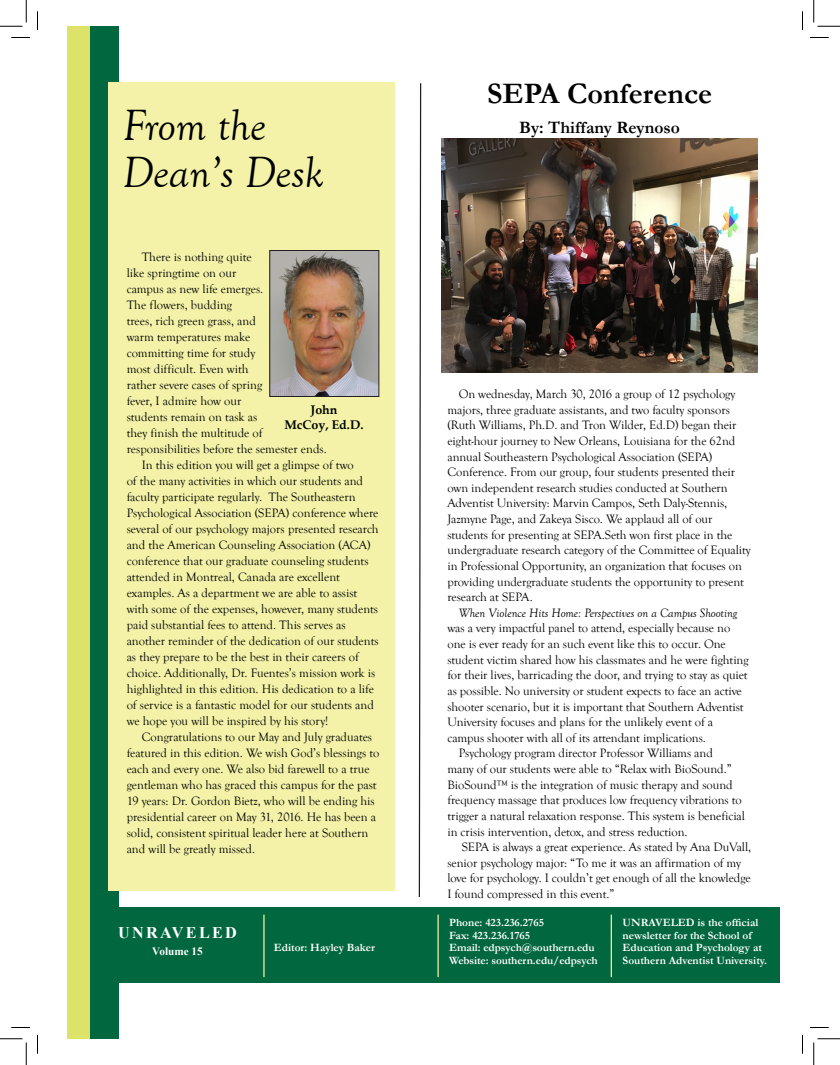
<style>
.page{position:relative;width:840px;height:1065px;background:#fff}
.page>*{position:absolute;margin:0;border:0;box-sizing:border-box;transform-origin:0 0}
.t1{font:italic 45px/47.5px "Goudy Old Style T";color:#000}
.t2{font:700 30px "Garamond";color:#000}
.t3{font:700 17.5px "Garamond";color:#000}
.t4{font:700 16.25px "Times New Roman";letter-spacing:.14em;color:#fff}
.t5{font:12.5px/15.6px "Goudy Old Style T";letter-spacing:-.005em;color:#000}
.t6{font:italic 12.5px "Goudy Old Style T";letter-spacing:-.005em;color:#000}
.t7{font:700 12.5px/15px "Palatino Linotype";color:#000;text-align:center}
.t8{font:700 11.25px/12.5px "Garamond";color:#fff}
.t9{font:700 11.25px "Times New Roman";color:#fff}
</style>
<div class="page">
<svg style="left:89px;top:26px;width:30px;height:1013px;background:#338347"></svg>
<div style="left:67px;top:26px;width:22px;height:1013px;background:#dde269"></div>
<div style="left:109px;top:82px;width:286px;height:809px;background:#f3f2a8"></div>
<svg style="left:418px;top:83px;width:4px;height:814px"></svg>
<div style="left:95px;top:907px;width:685px;height:75px;background:#00673e"></div>
<hr style="left:263px;top:915px;width:2px;height:62px;background:#f3f2a8">
<hr style="left:437px;top:915px;width:2px;height:62px;background:#f3f2a8">
<hr style="left:611px;top:915px;width:1px;height:62px;background:#f3f2a8">
<img style="left:271px;top:252px;width:106px;height:143px">
<div style="left:269px;top:250px;width:110px;height:147px;border:1px solid #231f20"></div>
<img style="left:442px;top:139px;width:315px;height:233px">
<svg style="left:11px;top:37px;width:19px;height:1px"></svg>
<svg style="left:810px;top:37px;width:19px;height:1px"></svg>
<svg style="left:11px;top:1027px;width:19px;height:1px"></svg>
<svg style="left:810px;top:1027px;width:19px;height:1px"></svg>
<svg style="left:37px;top:11px;width:1px;height:19px"></svg>
<svg style="left:37px;top:1035px;width:1px;height:19px"></svg>
<svg style="left:802px;top:11px;width:1px;height:19px"></svg>
<svg style="left:802px;top:1035px;width:1px;height:19px"></svg>
<svg style="left:0;top:0;width:27px;height:27px"></svg>
<svg style="left:0;top:1039px;width:27px;height:26px"></svg>
<svg style="left:814px;top:0;width:26px;height:27px"></svg>
<svg style="left:814px;top:1039px;width:26px;height:26px"></svg>
<h1 class="t1" style="left:122px;top:102px;width:203px">From the<br>Dean’s Desk</h1>
<p class="t5" style="left:142px;top:249px;width:112px">There is nothing quite</p>
<p class="t5" style="left:127px;top:265px;width:111px">like springtime on our</p>
<p class="t5" style="left:127px;top:281px;width:138px">campus as new life emerges.</p>
<p class="t5" style="left:127px;top:297px;width:107px">The flowers, budding</p>
<p class="t5" style="left:127px;top:313px;width:131px">trees, rich green grass, and</p>
<p class="t5" style="left:127px;top:329px;width:125px">warm temperatures make</p>
<p class="t5" style="left:127px;top:345px;width:130px">committing time for study</p>
<p class="t5" style="left:127px;top:361px;width:123px">most difficult. Even with</p>
<p class="t5" style="left:127px;top:377px;width:137px">rather severe cases of spring</p>
<p class="t5" style="left:127px;top:393px;width:116px">fever, I admire how our</p>
<p class="t5" style="left:127px;top:409px;width:132px">students remain on task as</p>
<p class="t5" style="left:127px;top:425px;width:137px">they finish the multitude of</p>
<p class="t5" style="left:127px;top:441px;width:202px">responsibilities before the semester ends.</p>
<p class="t5" style="left:142px;top:457px;width:213px">In this edition you will get a glimpse of two</p>
<p class="t5" style="left:127px;top:473px;width:238px">of the many activities in which our students and</p>
<p class="t5" style="left:127px;top:489px;width:231px">faculty participate regularly. The Southeastern</p>
<p class="t5" style="left:127px;top:505px;width:253px">Psychological Association (SEPA) conference where</p>
<p class="t5" style="left:127px;top:521px;width:253px">several of our psychology majors presented research</p>
<p class="t5" style="left:127px;top:537px;width:245px">and the American Counseling Association (ACA)</p>
<p class="t5" style="left:127px;top:553px;width:243px">conference that our graduate counseling students</p>
<p class="t5" style="left:127px;top:569px;width:215px">attended in Montreal, Canada are excellent</p>
<p class="t5" style="left:127px;top:585px;width:232px">examples. As a department we are able to assist</p>
<p class="t5" style="left:127px;top:601px;width:253px">with some of the expenses, however, many students</p>
<p class="t5" style="left:127px;top:617px;width:221px">paid substantial fees to attend. This serves as</p>
<p class="t5" style="left:127px;top:633px;width:254px">another reminder of the dedication of our students</p>
<p class="t5" style="left:127px;top:649px;width:234px">as they prepare to be the best in their careers of</p>
<p class="t5" style="left:127px;top:665px;width:250px">choice. Additionally, Dr. Fuentes’s mission work is</p>
<p class="t5" style="left:127px;top:681px;width:249px">highlighted in this edition. His dedication to a life</p>
<p class="t5" style="left:127px;top:697px;width:249px">of service is a fantastic model for our students and</p>
<p class="t5" style="left:127px;top:713px;width:203px">we hope you will be inspired by his story!</p>
<p class="t5" style="left:142px;top:729px;width:232px">Congratulations to our May and July graduates</p>
<p class="t5" style="left:127px;top:745px;width:254px">featured in this edition. We wish God’s blessings to</p>
<p class="t5" style="left:127px;top:761px;width:245px">each and every one. We also bid farewell to a true</p>
<p class="t5" style="left:127px;top:777px;width:251px">gentleman who has graced this campus for the past</p>
<p class="t5" style="left:127px;top:793px;width:250px">19 years: Dr. Gordon Bietz, who will be ending his</p>
<p class="t5" style="left:127px;top:809px;width:251px">presidential career on May 31, 2016. He has been a</p>
<p class="t5" style="left:127px;top:825px;width:243px">solid, consistent spiritual leader here at Southern</p>
<p class="t5" style="left:127px;top:841px;width:130px">and will be greatly missed.</p>
<p class="t7" style="left:284px;top:402px;width:81px">John<br>McCoy, Ed.D.</p>
<h3 class="t4" style="left:118px;top:921px;width:121px">UNRAVELED</h3>
<p class="t9" style="left:152px;top:943px;width:52px">Volume 15</p>
<p class="t8" style="left:274px;top:942px;width:103px">Editor: Hayley Baker</p>
<h2 class="t2" style="left:487px;top:73px;width:227px">SEPA Conference</h2>
<h3 class="t3" style="left:519px;top:115px;width:162px">By: Thiffany Reynoso</h3>
<p class="t5" style="left:447px;top:386px;width:305px;text-indent:11px">On wednesday, March 30, 2016 a group of 12 psychology majors, three graduate assistants, and two faculty sponsors (Ruth Williams, Ph.D. and Tron Wilder, Ed.D) began their eight-hour journey to New Orleans, Louisiana for the 62nd annual Southeastern Psychological Association (SEPA)<br>Conference. From our group, four students presented their own independent research studies conducted at Southern Adventist University: Marvin Campos, Seth Daly-Stennis, Jazmyne Page, and Zakeya Sisco. We applaud all of our students for presenting at SEPA.Seth won first place in the undergraduate research category of the Committee of Equality in Professional Opportunity, an organization that focuses on providing undergraduate students the opportunity to present research at SEPA.</p>
<p class="t6" style="left:459px;top:606px;width:280px">When Violence Hits Home: Perspectives on a Campus Shooting</p>
<p class="t5" style="left:447px;top:621px;width:284px">was a very impactful panel to attend, especially because no</p>
<p class="t5" style="left:447px;top:636px;width:280px">one is ever ready for an such event like this to occur. One</p>
<p class="t5" style="left:447px;top:652px;width:303px">student victim shared how his classmates and he were fighting</p>
<p class="t5" style="left:447px;top:668px;width:302px">for their lives, barricading the door, and trying to stay as quiet</p>
<p class="t5" style="left:447px;top:683px;width:296px">as possible. No university or student expects to face an active</p>
<p class="t5" style="left:447px;top:699px;width:298px">shooter scenario, but it is important that Southern Adventist</p>
<p class="t5" style="left:447px;top:715px;width:267px">University focuses and plans for the unlikely event of a</p>
<p class="t5" style="left:447px;top:730px;width:260px">campus shooter with all of its attendant implications.</p>
<p class="t5" style="left:459px;top:746px;width:256px">Psychology program director Professor Williams and</p>
<p class="t5" style="left:447px;top:761px;width:286px">many of our students were able to “Relax with BioSound.”</p>
<p class="t5" style="left:447px;top:777px;width:287px">BioSound™ is the integration of music therapy and sound</p>
<p class="t5" style="left:447px;top:793px;width:296px">frequency massage that produces low frequency vibrations to</p>
<p class="t5" style="left:447px;top:808px;width:299px">trigger a natural relaxation response. This system is beneficial</p>
<p class="t5" style="left:447px;top:824px;width:242px">in crisis intervention, detox, and stress reduction.</p>
<p class="t5" style="left:462px;top:840px;width:291px">SEPA is always a great experience. As stated by Ana DuVall,</p>
<p class="t5" style="left:447px;top:855px;width:295px">senior psychology major: “To me it was an affirmation of my</p>
<p class="t5" style="left:447px;top:871px;width:305px">love for psychology. I couldn’t get enough of all the knowledge</p>
<p class="t5" style="left:447px;top:886px;width:169px">I found compressed in this event.”</p>
<p class="t8" style="left:449px;top:916px;width:150px">Phone: 423.236.2765<br>Fax: 423.236.1765<br>Email: edpsych@southern.edu<br>Website: southern.edu/edpsych</p>
<p class="t8" style="left:623px;top:916px;width:146px">UNRAVELED is the official newsletter for the School of<br>Education and Psychology at<br>Southern Adventist University.</p>
</div>
